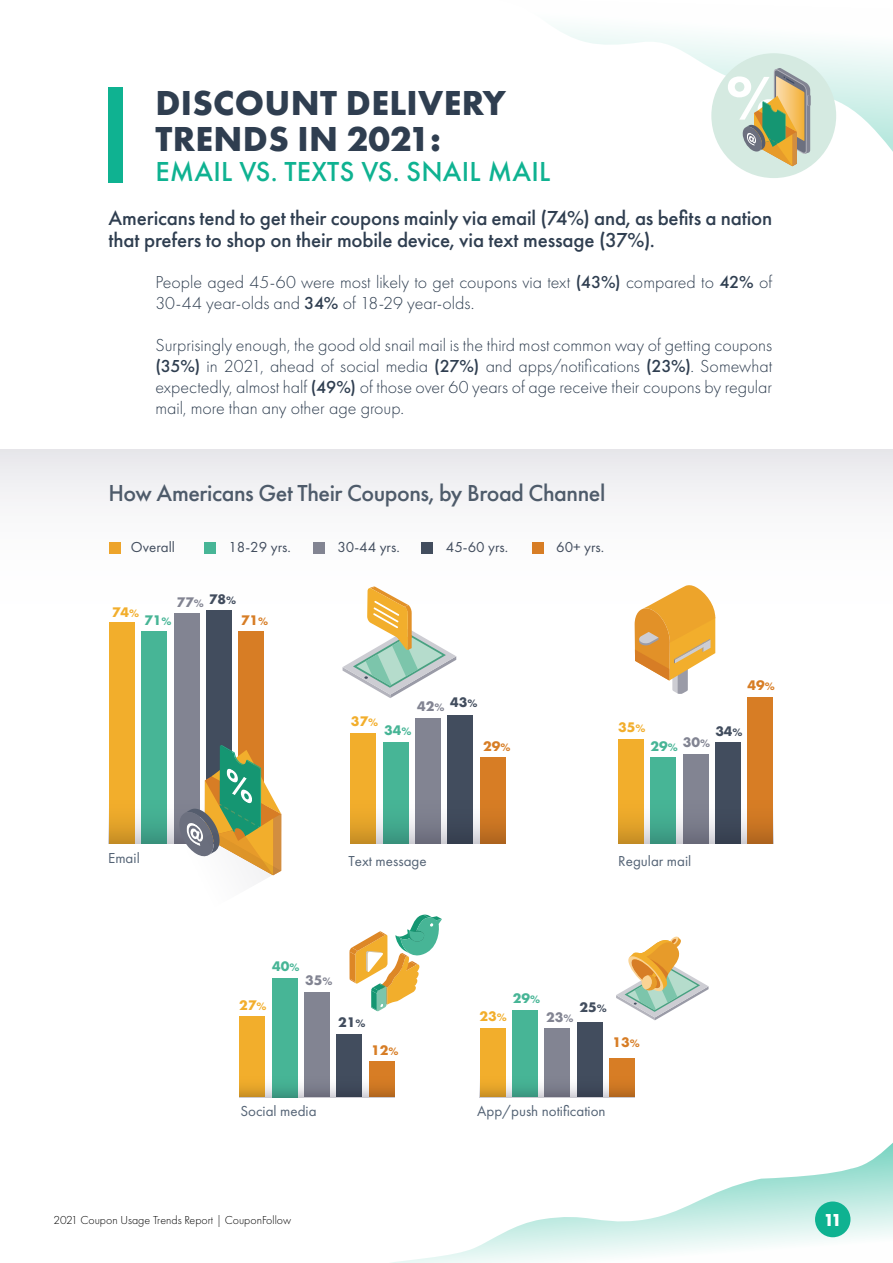
<style>
.page{position:relative;width:893px;height:1263px;background:#fff}
.page>*{position:absolute;margin:0;border:0;box-sizing:border-box;transform-origin:0 0}
.t1{font:700 64.05px "Futura PT";color:#fff}
.t2{font:700 36px/36px "Futura PT";letter-spacing:.01em;color:#2f3e50}
.t3{font:500 28.5px "Futura PT";letter-spacing:.01em;color:#0fb291}
.t4{font:500 24px "Futura PT";letter-spacing:-.02em;color:#4e5b6a}
.t5{font:500 21px/22.5px "Futura PT";letter-spacing:-.01em;color:#2f3e50}
.t6{font:300 18px/21px "Futura PT";color:#2f3e50}
.t7{font:700 18px "Futura PT";color:#fff}
.t8{font:15px "Futura PT";color:#546375}
.t9{font:15px "Futura PT";color:#424d5e}
.t10{font:700 14.4px "Futura PT";color:#47b596}
.t11{font:700 14.4px "Futura PT";color:#828492}
.t12{font:700 14.4px "Futura PT";color:#f2ae2c}
.t13{font:700 14.4px "Futura PT";color:#d77d25}
.t14{font:700 14.4px "Futura PT";color:#424d5e}
.t15{font:300 12px "Futura PT";color:#000}
.s1{font-weight:500}
.s2{font-size:11.25px}
</style>
<div class="page">
<svg style="left:391px;top:1143px;width:502px;height:120px"></svg>
<div style="left:815px;top:1201px;width:35px;height:36px;background:#0fb291;border-radius:50%"></div>
<div style="left:0;top:450px;width:893px;height:453px;background:linear-gradient(to bottom,#f5f5f7,#fff)"></div>
<div style="left:109px;top:543px;width:12px;height:11px;background:#eda42b"></div>
<div style="left:204px;top:543px;width:11px;height:11px;background:#47b596"></div>
<div style="left:313px;top:543px;width:11px;height:11px;background:#828492"></div>
<div style="left:422px;top:543px;width:11px;height:11px;background:#424d5e"></div>
<div style="left:532px;top:543px;width:11px;height:11px;background:#d77d25"></div>
<div style="left:238px;top:631px;width:26px;height:213px;background:#d77d25"></div>
<div style="left:206px;top:610px;width:26px;height:234px;background:#424d5e"></div>
<div style="left:174px;top:613px;width:25px;height:231px;background:#828492"></div>
<div style="left:141px;top:631px;width:26px;height:213px;background:#47b596"></div>
<div style="left:109px;top:622px;width:26px;height:222px;background:#f2ae2c"></div>
<div style="left:480px;top:757px;width:26px;height:87px;background:#d77d25"></div>
<div style="left:447px;top:715px;width:26px;height:129px;background:#424d5e"></div>
<div style="left:415px;top:718px;width:26px;height:126px;background:#828492"></div>
<div style="left:383px;top:742px;width:26px;height:102px;background:#47b596"></div>
<div style="left:350px;top:733px;width:26px;height:111px;background:#f2ae2c"></div>
<div style="left:747px;top:697px;width:26px;height:147px;background:#d77d25"></div>
<div style="left:715px;top:742px;width:26px;height:102px;background:#424d5e"></div>
<div style="left:683px;top:754px;width:26px;height:90px;background:#828492"></div>
<div style="left:650px;top:757px;width:26px;height:87px;background:#47b596"></div>
<div style="left:618px;top:739px;width:26px;height:105px;background:#f2ae2c"></div>
<div style="left:369px;top:1061px;width:25px;height:36px;background:#d77d25"></div>
<div style="left:336px;top:1034px;width:26px;height:63px;background:#424d5e"></div>
<div style="left:304px;top:993px;width:26px;height:104px;background:#828492"></div>
<div style="left:272px;top:978px;width:25px;height:119px;background:#47b596"></div>
<div style="left:239px;top:1016px;width:26px;height:81px;background:#f2ae2c"></div>
<svg style="left:239px;top:1066px;width:155px;height:31px"></svg>
<div style="left:609px;top:1058px;width:26px;height:39px;background:#d77d25"></div>
<div style="left:577px;top:1022px;width:26px;height:75px;background:#424d5e"></div>
<div style="left:544px;top:1028px;width:26px;height:69px;background:#828492"></div>
<div style="left:512px;top:1010px;width:26px;height:87px;background:#47b596"></div>
<div style="left:480px;top:1028px;width:26px;height:69px;background:#f2ae2c"></div>
<svg style="left:109px;top:778px;width:70px;height:54px"></svg>
<svg style="left:350px;top:778px;width:156px;height:66px"></svg>
<svg style="left:618px;top:778px;width:155px;height:66px"></svg>
<svg style="left:480px;top:1086px;width:155px;height:11px"></svg>
<svg style="left:343px;top:586px;width:113px;height:112px"></svg>
<svg style="left:635px;top:585px;width:80px;height:109px"></svg>
<svg style="left:349px;top:914px;width:93px;height:97px"></svg>
<svg style="left:616px;top:936px;width:93px;height:84px"></svg>
<svg style="left:179px;top:745px;width:102px;height:87px"></svg>
<img style="left:103px;top:832px;width:178px;height:71px">
<div style="left:108px;top:87px;width:15px;height:96px;background:#0fb291"></div>
<svg style="left:553px;top:26px;width:340px;height:126px"></svg>
<div style="left:711px;top:53px;width:125px;height:125px;background:#d5eae1;border-radius:50%"></div>
<svg style="left:743px;top:68px;width:68px;height:98px"></svg>
<h1 class="t1" style="left:726px;top:57px;width:59px">%</h1>
<h2 class="t2" style="left:155px;top:84px;width:352px">DISCOUNT DELIVERY<br>TRENDS IN 2021:</h2>
<h3 class="t3" style="left:155px;top:154px;width:396px">EMAIL VS. TEXTS VS. SNAIL MAIL</h3>
<p class="t5" style="left:108px;top:207px;width:665px">Americans tend to get their coupons mainly via email (74%) and, as befits a nation that prefers to shop on their mobile device, via text message (37%).</p>
<p class="t6" style="left:155px;top:272px;width:618px">People aged 45-60 were most likely to get coupons via text <span class="s1">(43%)</span> compared to <span class="s1">42%</span> of<br>30-44 year-olds and <span class="s1">34%</span> of 18-29 year-olds.</p>
<p class="t6" style="left:155px;top:335px;width:618px;text-align:justify">Surprisingly enough, the good old snail mail is the third most common way of getting coupons <span class="s1">(35%)</span> in 2021, ahead of social media <span class="s1">(27%)</span> and apps/notifications <span class="s1">(23%)</span>. Somewhat expectedly, almost half <span class="s1">(49%)</span> of those over 60 years of age receive their coupons by regular mail, more than any other age group.</p>
<h3 class="t4" style="left:108px;top:478px;width:498px">How Americans Get Their Coupons, by Broad Channel</h3>
<p class="t9" style="left:131px;top:538px;width:46px">Overall</p>
<p class="t9" style="left:228px;top:538px;width:64px">18-29 yrs.</p>
<p class="t9" style="left:337px;top:538px;width:64px">30-44 yrs.</p>
<p class="t9" style="left:446px;top:538px;width:64px">45-60 yrs.</p>
<p class="t9" style="left:556px;top:538px;width:50px">60+ yrs.</p>
<p class="t11" style="left:176px;top:593px;width:61px">77<span class="s2">%</span> <sup>78</sup><sup>%</sup></p>
<p class="t12" style="left:112px;top:602px;width:29px">74<span class="s2">%</span></p>
<p class="t13" style="left:241px;top:610px;width:29px">71<span class="s2">%</span></p>
<p class="t10" style="left:144px;top:611px;width:29px">71<span class="s2">%</span></p>
<p class="t11" style="left:417px;top:697px;width:62px">42<span class="s2">%</span> <sup>43</sup><sup>%</sup></p>
<p class="t12" style="left:351px;top:711px;width:29px">37<span class="s2">%</span></p>
<p class="t10" style="left:384px;top:721px;width:29px">34<span class="s2">%</span></p>
<p class="t13" style="left:483px;top:737px;width:29px">29<span class="s2">%</span></p>
<p class="t13" style="left:748px;top:676px;width:29px">49<span class="s2">%</span></p>
<p class="t12" style="left:618px;top:718px;width:29px">35<span class="s2">%</span></p>
<p class="t14" style="left:715px;top:722px;width:29px">34<span class="s2">%</span></p>
<p class="t10" style="left:651px;top:737px;width:61px">29<span class="s2">%</span> <sup>30</sup><sup>%</sup></p>
<p class="t8" style="left:108px;top:849px;width:33px">Email</p>
<p class="t8" style="left:348px;top:852px;width:80px">Text message</p>
<p class="t8" style="left:618px;top:852px;width:74px">Regular mail</p>
<p class="t10" style="left:272px;top:957px;width:29px">40<span class="s2">%</span></p>
<p class="t12" style="left:239px;top:996px;width:29px">27<span class="s2">%</span></p>
<p class="t11" style="left:305px;top:970px;width:29px">35<span class="s2">%</span></p>
<p class="t14" style="left:338px;top:1012px;width:29px">21<span class="s2">%</span></p>
<p class="t13" style="left:371px;top:1041px;width:29px">12<span class="s2">%</span></p>
<p class="t10" style="left:513px;top:989px;width:29px">29<span class="s2">%</span></p>
<p class="t14" style="left:579px;top:997px;width:29px">25<span class="s2">%</span></p>
<p class="t12" style="left:479px;top:1006px;width:29px">23<span class="s2">%</span></p>
<p class="t11" style="left:546px;top:1008px;width:29px">23<span class="s2">%</span></p>
<p class="t13" style="left:613px;top:1033px;width:29px">13<span class="s2">%</span></p>
<p class="t8" style="left:240px;top:1102px;width:78px">Social media</p>
<p class="t8" style="left:477px;top:1102px;width:130px">App/push notification</p>
<p class="t15" style="left:54px;top:1213px;width:239px">2021 Coupon Usage Trends Report | CouponFollow</p>
<p class="t7" style="left:823px;top:1208px;width:20px">11</p>
</div>
